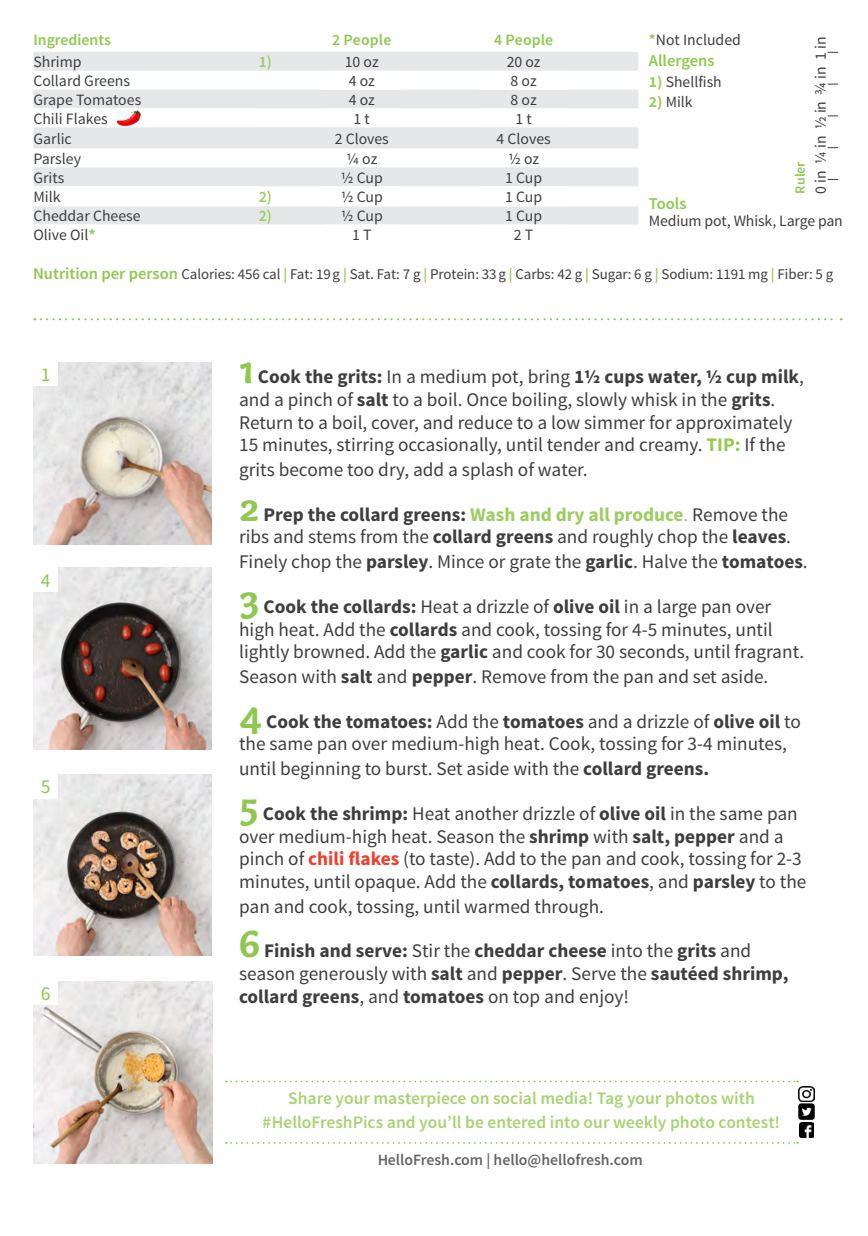
<style>
.page{position:relative;width:868px;height:1236px;background:#fff}
.page>*{position:absolute;margin:0;border:0;box-sizing:border-box;transform-origin:0 0}
.t1{font:19.6px "Source Sans Pro";color:#8fc84e}
.t2{font:19.25px/22.8px "Source Sans Pro";color:#3e3e3f}
.t3{font:700 19.25px/22.8px "Source Sans Pro";color:#3e3e3f}
.t4{font:600 17.5px/24.5px "Source Sans Pro";color:#8fc84f;text-align:center}
.t5{font:600 16.45px "Source Sans Pro";color:#8fc84e}
.t6{font:15.75px "Source Sans Pro";color:#3e3e3f}
.t7{font:600 15.75px "Source Sans Pro";color:#3e3e3f}
.t8{font:600 15.75px "Source Sans Pro";color:#8fc84e}
.t9{font:600 15.75px "Source Sans Pro";color:#9bcd5f}
.t10{font:600 15.75px "Source Sans Pro";color:#9bcd60}
.t11{font:15.58px "Source Sans Pro";color:#3e3e3f}
.t12{font:14.88px "Source Sans Pro";letter-spacing:-.005em;color:#3e3e3f}
.t13{font:600 14px "Source Sans Pro";color:#8fc84e}
.s1{font-weight:700;color:#9bcd5f}
.s2{font-weight:600;color:#8fc84e}
.s3{font-weight:600;font-size:16.45px;color:#8fc84e}
.s4{font-family:"Capucine Basic";font-weight:700;font-size:41.12px;color:#8fc84e}
.s5{font-weight:700}
.s6{font-weight:700;color:#96ca4e}
.s7{font-weight:700;color:#9bcd60}
.s8{color:#9bcd60}
.s9{font-weight:700;color:#ef3e2e}
.s10{font-family:"Capucine Basic";font-size:41.12px;color:#8fc84e}
.s11{font-weight:400}
</style>
<div class="page">
<img style="left:34px;top:981px;width:178px;height:181px">
<img style="left:33px;top:774px;width:179px;height:181px">
<img style="left:33px;top:362px;width:179px;height:182px">
<img style="left:33px;top:567px;width:179px;height:182px">
<svg style="left:33px;top:52px;width:605px;height:172px;fill:#e6e7e9"></svg>
<svg style="left:33px;top:71px;width:535px;height:154px"></svg>
<div style="left:33px;top:361px;width:25px;height:25px;background:#fff"></div>
<div style="left:33px;top:567px;width:25px;height:25px;background:#fff"></div>
<div style="left:33px;top:773px;width:25px;height:25px;background:#fff"></div>
<div style="left:33px;top:979px;width:25px;height:25px;background:#fff"></div>
<svg style="left:41px;top:318px;width:800px;height:2px"></svg>
<img style="left:116px;top:107px;width:27px;height:22px">
<svg style="left:226px;top:1080px;width:571px;height:2px"></svg>
<svg style="left:226px;top:1142px;width:571px;height:1px"></svg>
<img style="left:798px;top:1086px;width:15px;height:15px">
<img style="left:798px;top:1101px;width:17px;height:20px">
<img style="left:799px;top:1122px;width:14px;height:14px">
<p class="t8" style="left:33px;top:30px;width:79px">Ingredients</p>
<p class="t8" style="left:332px;top:30px;width:61px">2 People</p>
<p class="t8" style="left:494px;top:30px;width:61px">4 People</p>
<p class="t6" style="left:33px;top:52px;width:50px">Shrimp</p>
<p class="t10" style="left:258px;top:52px;width:15px">1)</p>
<p class="t6" style="left:344px;top:52px;width:35px">10 oz</p>
<p class="t6" style="left:506px;top:52px;width:35px">20 oz</p>
<p class="t6" style="left:33px;top:71px;width:98px">Collard Greens</p>
<p class="t6" style="left:348px;top:71px;width:28px">4 oz</p>
<p class="t6" style="left:510px;top:71px;width:28px">8 oz</p>
<p class="t6" style="left:33px;top:90px;width:109px">Grape Tomatoes</p>
<p class="t6" style="left:348px;top:90px;width:28px">4 oz</p>
<p class="t6" style="left:510px;top:90px;width:28px">8 oz</p>
<p class="t6" style="left:33px;top:109px;width:76px">Chili Flakes</p>
<p class="t6" style="left:353px;top:109px;width:18px">1 t</p>
<p class="t6" style="left:515px;top:109px;width:18px">1 t</p>
<p class="t6" style="left:33px;top:129px;width:40px">Garlic</p>
<p class="t6" style="left:334px;top:129px;width:56px">2 Cloves</p>
<p class="t6" style="left:496px;top:129px;width:56px">4 Cloves</p>
<p class="t6" style="left:33px;top:149px;width:49px">Parsley</p>
<p class="t6" style="left:346px;top:149px;width:33px">1/4 oz</p>
<p class="t6" style="left:508px;top:149px;width:33px">1/2 oz</p>
<p class="t6" style="left:33px;top:168px;width:32px">Grits</p>
<p class="t6" style="left:340px;top:168px;width:44px">1/2 Cup</p>
<p class="t6" style="left:505px;top:168px;width:39px">1 Cup</p>
<p class="t6" style="left:33px;top:187px;width:29px">Milk</p>
<p class="t9" style="left:258px;top:187px;width:15px">2)</p>
<p class="t6" style="left:340px;top:187px;width:44px">1/2 Cup</p>
<p class="t6" style="left:505px;top:187px;width:39px">1 Cup</p>
<p class="t6" style="left:33px;top:206px;width:109px">Cheddar Cheese</p>
<p class="t9" style="left:258px;top:206px;width:15px">2)</p>
<p class="t6" style="left:340px;top:206px;width:44px">1/2 Cup</p>
<p class="t6" style="left:505px;top:206px;width:39px">1 Cup</p>
<p class="t6" style="left:33px;top:225px;width:64px">Olive Oil<span class="s1">*</span></p>
<p class="t6" style="left:352px;top:225px;width:21px">1 T</p>
<p class="t6" style="left:514px;top:225px;width:21px">2 T</p>
<p class="t6" style="left:648px;top:30px;width:93px"><span class="s2">*</span>Not Included</p>
<p class="t5" style="left:648px;top:50px;width:67px">Allergens</p>
<p class="t11" style="left:648px;top:72px;width:74px"><span class="s1">1)</span> Shellfish</p>
<p class="t11" style="left:648px;top:92px;width:45px"><span class="s1">2)</span> Milk</p>
<p class="t13" style="left:791px;top:193px;width:34px;rotate:-90deg">Ruler</p>
<p class="t6" style="left:810px;top:193px;width:159px;rotate:-90deg">0 in ¼ in ½ in ¾ in 1 in</p>
<p class="t5" style="left:648px;top:193px;width:39px">Tools</p>
<p class="t6" style="left:648px;top:211px;width:195px">Medium pot, Whisk, Large pan</p>
<p class="t12" style="left:33px;top:265px;width:801px"><span class="s3">Nutrition per person</span> Calories: 456 cal <span class="s2">|</span> Fat: 19g <span class="s2">|</span> Sat. Fat: 7 g <span class="s2">|</span> Protein: 33g <span class="s2">|</span> Carbs: 42 g <span class="s2">|</span> Sugar: 6 g <span class="s2">|</span> Sodium: 1191 mg <span class="s2">|</span> Fiber: 5 g</p>
<p class="t1" style="left:41px;top:362px;width:11px">1</p>
<p class="t1" style="left:41px;top:568px;width:11px">4</p>
<p class="t1" style="left:41px;top:774px;width:11px">5</p>
<p class="t1" style="left:41px;top:980px;width:11px">6</p>
<p class="t2" style="left:239px;top:365px;width:566px"><span class="s4">1</span> <span class="s5">Cook the grits:</span> In a medium pot, bring <span class="s5">1½ cups water, ½ cup milk</span>, and a pinch of <span class="s5">salt</span> to a boil. Once boiling, slowly whisk in the <span class="s5">grits</span>.<br>Return to a boil, cover, and reduce to a low simmer for approximately 15 minutes, stirring occasionally, until tender and creamy. <span class="s6">TIP:</span> If the</p>
<p class="t2" style="left:239px;top:458px;width:350px">grits become too dry, add a splash of water.</p>
<p class="t2" style="left:239px;top:503px;width:553px"><span class="s4">2</span> <span class="s5">Prep the collard greens:</span> <span class="s7">Wash and dry all produce</span><span class="s8">.</span> Remove the ribs and stems from the <span class="s5">collard greens</span> and roughly chop the <span class="s5">leaves</span>.</p>
<p class="t2" style="left:239px;top:550px;width:570px">Finely chop the <span class="s5">parsley</span>. Mince or grate the <span class="s5">garlic</span>. Halve the <span class="s5">tomatoes</span>.</p>
<p class="t2" style="left:239px;top:595px;width:566px"><span class="s4">3</span> <span class="s5">Cook the collards:</span> Heat a drizzle of <span class="s5">olive oil</span> in a large pan over high heat. Add the <span class="s5">collards</span> and cook, tossing for 4-5 minutes, until lightly browned. Add the <span class="s5">garlic</span> and cook for 30 seconds, until fragrant.</p>
<p class="t2" style="left:239px;top:665px;width:530px">Season with <span class="s5">salt</span> and <span class="s5">pepper</span>. Remove from the pan and set aside.</p>
<p class="t2" style="left:239px;top:710px;width:563px"><span class="s4">4</span> <span class="s5">Cook the tomatoes:</span> Add the <span class="s5">tomatoes</span> and a drizzle of <span class="s5">olive oil</span> to the same pan over medium-high heat. Cook, tossing for 3-4 minutes,</p>
<p class="t2" style="left:239px;top:757px;width:471px">until beginning to burst. Set aside with the <span class="s5">collard greens.</span></p>
<p class="t2" style="left:239px;top:802px;width:568px"><span class="s4">5</span> <span class="s5">Cook the shrimp:</span> Heat another drizzle of <span class="s5">olive oil</span> in the same pan over medium-high heat. Season the <span class="s5">shrimp</span> with <span class="s5">salt, pepper</span> and a pinch of <span class="s9">chili flakes</span> (to taste). Add to the pan and cook, tossing for 2-3 minutes, until opaque. Add the <span class="s5">collards, tomatoes</span>, and <span class="s5">parsley</span> to the</p>
<p class="t2" style="left:239px;top:895px;width:366px">pan and cook, tossing, until warmed through.</p>
<p class="t3" style="left:239px;top:940px;width:550px"><span class="s10">6</span> Finish and serve: <span class="s11">Stir the</span> cheddar cheese <span class="s11">into the</span> grits <span class="s11">and season generously with</span> salt <span class="s11">and</span> pepper<span class="s11">. Serve the</span> sautéed shrimp, collard greens<span class="s11">, and</span> tomatoes <span class="s11">on top and enjoy!</span></p>
<p class="t4" style="left:263px;top:1085px;width:518px">Share your masterpiece on social media! Tag your photos with #HelloFreshPics and you’ll be entered into our weekly photo contest!</p>
<p class="t7" style="left:377px;top:1149px;width:267px">HelloFresh.com | hello@hellofresh.com</p>
</div>
